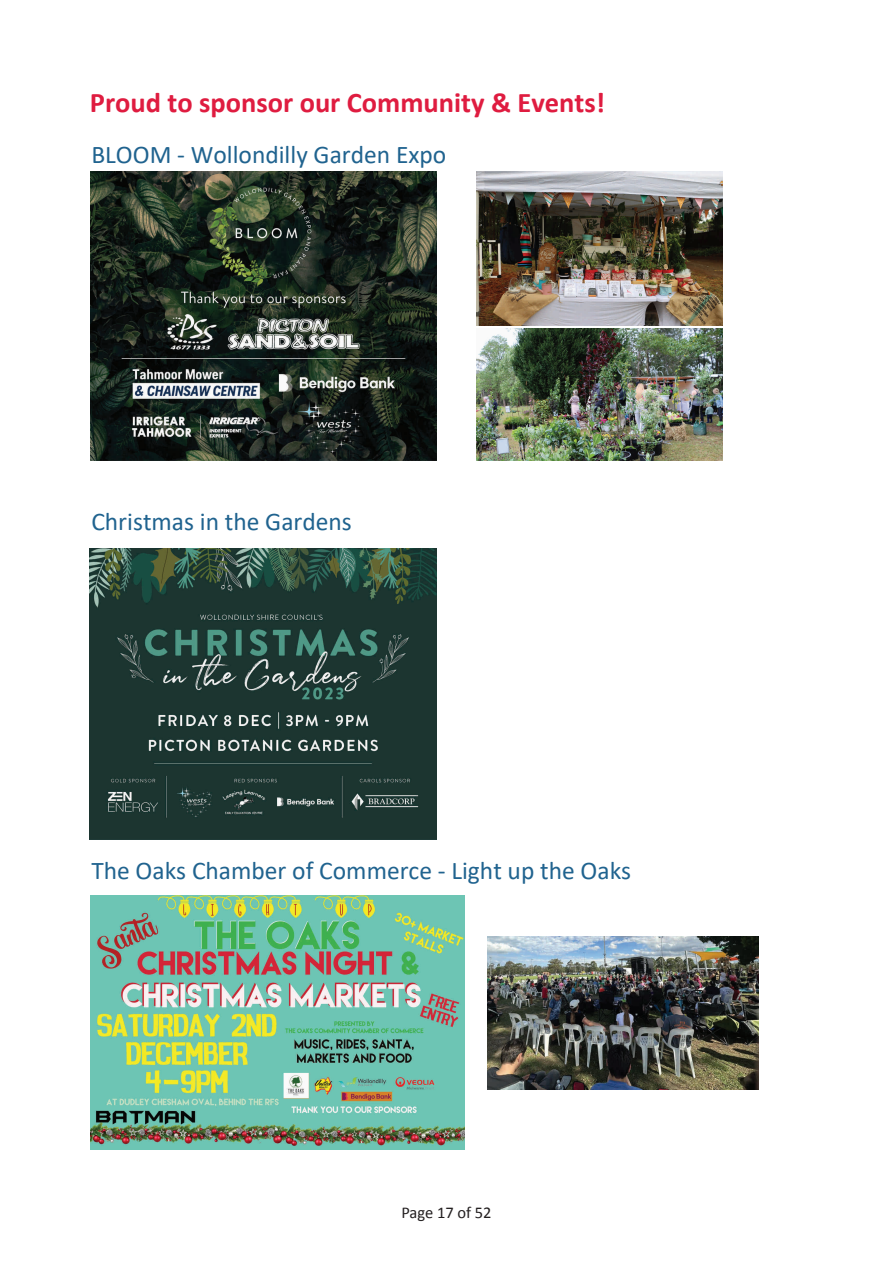
<style>
.page{position:relative;width:893px;height:1263px;background:#fff}
.page>*{position:absolute;margin:0;border:0;box-sizing:border-box;transform-origin:0 0}
.t1{font:700 28.5px "Calibri";color:#df1c40}
.t2{font:25.5px "Calibri";color:#20638f}
.t3{font:16.5px "Calibri";color:#231f20}
</style>
<div class="page">
<img style="left:91px;top:172px;width:345px;height:289px">
<img style="left:476px;top:172px;width:246px;height:154px">
<img style="left:476px;top:328px;width:246px;height:133px">
<img style="left:89px;top:549px;width:347px;height:290px">
<img style="left:91px;top:896px;width:373px;height:253px">
<img style="left:487px;top:936px;width:272px;height:153px">
<p class="t1" style="left:90px;top:83px;width:517px">Proud to sponsor our Community &amp; Events!</p>
<p class="t2" style="left:91px;top:137px;width:357px">BLOOM - Wollondilly Garden Expo</p>
<p class="t2" style="left:91px;top:504px;width:262px">Christmas in the Gardens</p>
<p class="t2" style="left:91px;top:853px;width:541px">The Oaks Chamber of Commerce - Light up the Oaks</p>
<p class="t3" style="left:401px;top:1202px;width:92px">Page 17 of 52</p>
</div>
